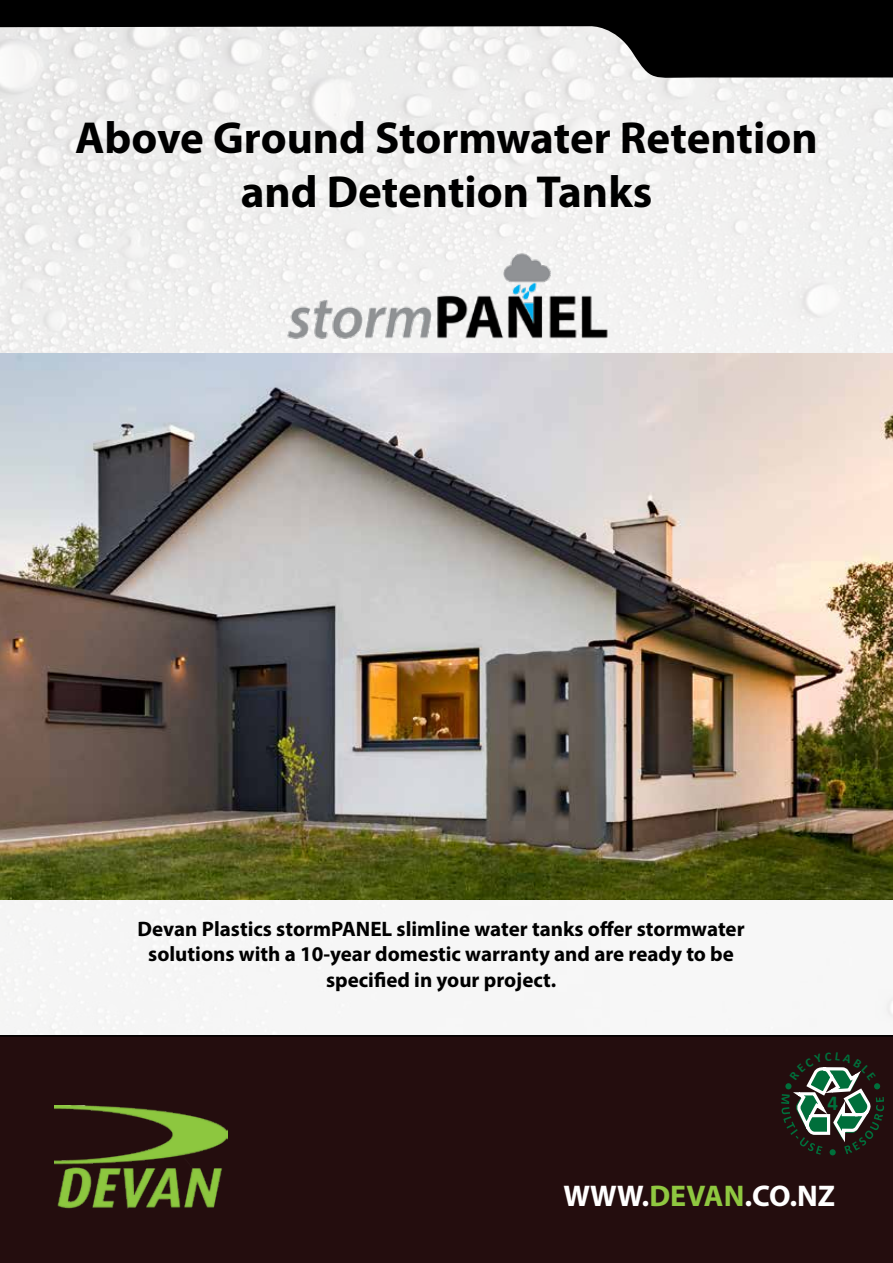
<style>
.page{position:relative;width:893px;height:1263px;background:#fff}
.page>*{position:absolute;margin:0;border:0;box-sizing:border-box;transform-origin:0 0}
.t1{font:700 45px/54px "Myriad Pro";color:#000;text-align:center}
.t2{font:700 30px "Myriad Pro";color:#fff}
.t3{font:700 21.3px "Calibri";color:#006f3b}
.t4{font:700 21px/25.2px "Myriad Pro";color:#000;text-align:center}
.s1{color:#8fc740}
</style>
<div class="page">
<img style="left:0;top:82px;width:893px;height:953px">
<div style="left:0;top:1035px;width:893px;height:228px;background:#240d0e"></div>
<img style="left:54px;top:1105px;width:174px;height:104px">
<svg style="left:0;top:0;width:893px;height:82px;fill:#000"></svg>
<img style="left:282px;top:251px;width:329px;height:91px">
<img style="left:0;top:354px;width:893px;height:545px">
<svg style="left:781px;top:1052px;width:103px;height:103px;background:#3c4239"></svg>
<h1 class="t1" style="left:75px;top:109px;width:744px">Above Ground Stormwater Retention and Detention Tanks</h1>
<p class="t4" style="left:138px;top:916px;width:608px">Devan Plastics stormPANEL slimline water tanks offer stormwater solutions with a 10-year domestic warranty and are ready to be specified in your project.</p>
<p class="t3" style="left:827px;top:1088px;width:12px">4</p>
<h2 class="t2" style="left:563px;top:1176px;width:273px">WWW.<span class="s1">DEVAN</span>.CO.NZ</h2>
</div>
